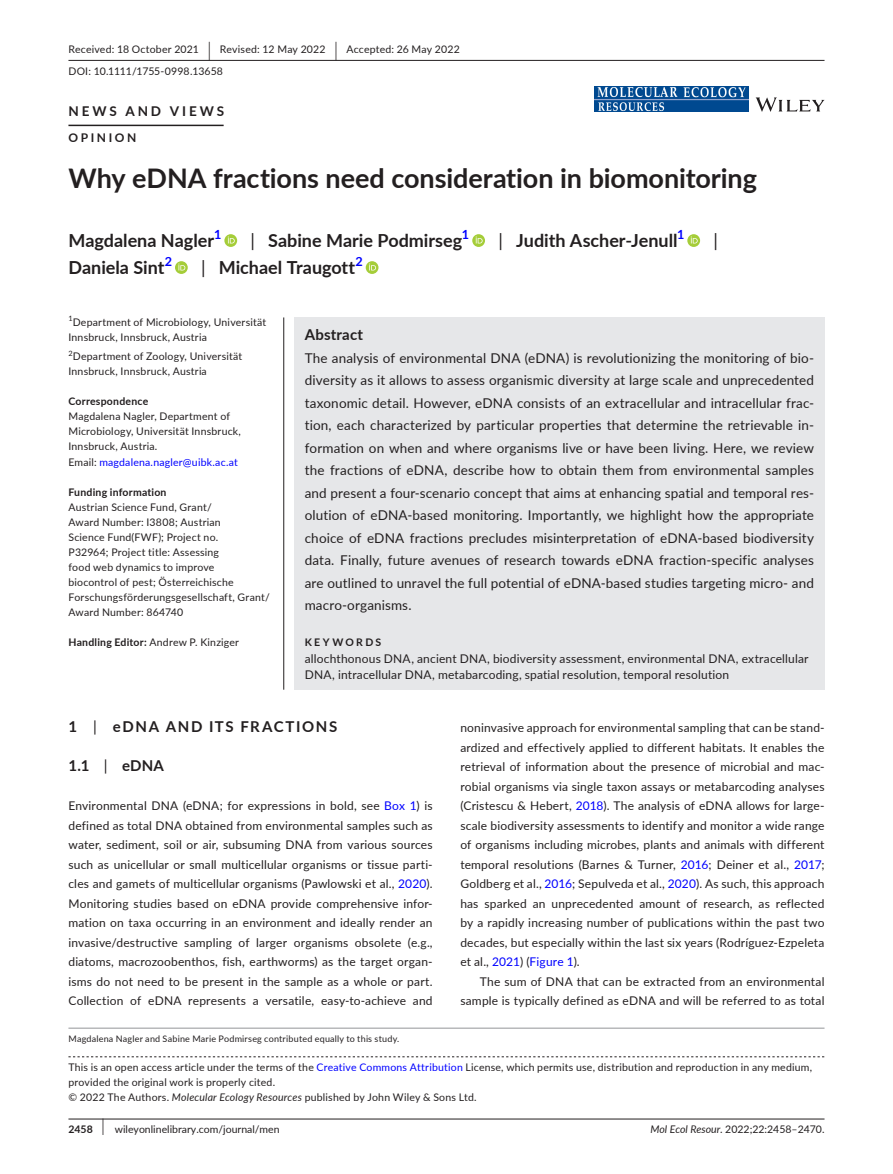
<style>
.page{position:relative;width:893px;height:1174px;background:#fff}
.page>*{position:absolute;margin:0;border:0;box-sizing:border-box;transform-origin:0 0}
.t1{font:700 27px "Lato";color:#231f20}
.t2{font:700 18px "Lato";color:#231f20}
.t3{font:18px "Lato";color:#231f20}
.t4{font:700 15px "Lato";letter-spacing:.1em;color:#231f20}
.t5{font:700 15px "Lato";letter-spacing:.015em;color:#231f20}
.t6{font:13.5px/22.5px "Lato";letter-spacing:.01em;color:#231f20;text-align:justify}
.t7{font:700 13.5px "Lato";letter-spacing:.21em;color:#231f20}
.t8{font:700 12.6px "Lato";color:#00f}
.t9{font:12px/19.5px "Lato";letter-spacing:.015em;color:#231f20;text-align:justify}
.t10{font:700 12px "Lato";letter-spacing:.215em;color:#231f20}
.t11{font:10.5px/15px "Lato";letter-spacing:.02em;color:#231f20}
.t12{font:10.5px "Lato";color:#231f20}
.t13{font:700 10.5px "Lato";letter-spacing:.02em;color:#231f20}
.t14{font:700 10.5px "Lato";letter-spacing:.22em;color:#231f20}
.t15{font:9px "Lato";letter-spacing:.025em;color:#231f20}
.t16{font:7.35px "Lato";color:#231f20}
.s1{font-size:19.65px}
.s2{font-weight:400}
.s3{color:#00f}
.s4{font-weight:700}
.s5{font-style:italic}
.s6{font-size:17.4px}
</style>
<div class="page">
<hr style="left:68px;top:1118px;width:756px;height:1px;background:#231f20">
<svg style="left:756px;top:97px;width:68px;height:15px"></svg>
<img style="left:595px;top:86px;width:153px;height:26px">
<hr style="left:68px;top:60px;width:756px;height:1px;background:#231f20">
<hr style="left:68px;top:125px;width:156px;height:1px;background:#231f20">
<svg style="left:224px;top:234px;width:13px;height:13px"></svg>
<svg style="left:228px;top:236px;width:7px;height:7px"></svg>
<svg style="left:472px;top:234px;width:13px;height:13px"></svg>
<svg style="left:476px;top:236px;width:7px;height:7px"></svg>
<svg style="left:687px;top:234px;width:13px;height:13px"></svg>
<svg style="left:691px;top:236px;width:7px;height:7px"></svg>
<svg style="left:175px;top:261px;width:13px;height:13px"></svg>
<svg style="left:178px;top:263px;width:7px;height:7px"></svg>
<svg style="left:366px;top:261px;width:12px;height:13px"></svg>
<svg style="left:369px;top:263px;width:7px;height:7px"></svg>
<div style="left:294px;top:317px;width:530px;height:372px;background:#e6e7e9"></div>
<hr style="left:283px;top:317px;width:1px;height:372px;background:#231f20">
<svg style="left:68px;top:1056px;width:756px;height:1px"></svg>
<hr style="left:68px;top:1027px;width:756px;height:1px;background:#939598">
<p class="t11" style="left:68px;top:38px;width:393px;line-height:21.8px">Received: 18 October 2021 <span class="s1">|</span> Revised: 12 May 2022 <span class="s1">|</span> Accepted: 26 May 2022<br>DOI: 10.1111/1755-0998.13658</p>
<p class="t7" style="left:68px;top:101px;width:157px">NEWS AND VIEWS</p>
<p class="t10" style="left:68px;top:129px;width:69px">OPINION</p>
<h1 class="t1" style="left:68px;top:159px;width:690px">Why eDNA fractions need consideration in biomonitoring</h1>
<h2 class="t2" style="left:68px;top:227px;width:147px">Magdalena Nagler</h2>
<p class="t8" style="left:214px;top:225px;width:9px">1</p>
<h2 class="t2" style="left:251px;top:227px;width:213px"><span class="s2">|</span> Sabine Marie Podmirseg</h2>
<p class="t8" style="left:462px;top:225px;width:9px">1</p>
<h2 class="t2" style="left:498px;top:227px;width:181px"><span class="s2">|</span> Judith Ascher-Jenull</h2>
<p class="t8" style="left:677px;top:225px;width:9px">1</p>
<h2 class="t3" style="left:714px;top:227px;width:6px">|</h2>
<h2 class="t2" style="left:68px;top:254px;width:97px">Daniela Sint</h2>
<p class="t8" style="left:165px;top:252px;width:9px">2</p>
<h2 class="t2" style="left:201px;top:254px;width:155px"><span class="s2">|</span> Michael Traugott</h2>
<p class="t8" style="left:355px;top:252px;width:9px">2</p>
<p class="t16" style="left:68px;top:313px;width:6px">1</p>
<p class="t11" style="left:68px;top:314px;width:199px;text-indent:4px">Department of Microbiology, Universität<br>Innsbruck, Innsbruck, Austria</p>
<p class="t16" style="left:68px;top:348px;width:6px">2</p>
<p class="t11" style="left:68px;top:349px;width:175px;text-indent:4px">Department of Zoology, Universität<br>Innsbruck, Innsbruck, Austria</p>
<p class="t13" style="left:68px;top:394px;width:81px">Correspondence</p>
<p class="t11" style="left:68px;top:409px;width:174px">Magdalena Nagler, Department of Microbiology, Universität Innsbruck, Innsbruck, Austria.<br>Email: <span class="s3">magdalena.nagler@uibk.ac.at</span></p>
<p class="t13" style="left:68px;top:484px;width:100px">Funding information</p>
<p class="t11" style="left:68px;top:499px;width:203px">Austrian Science Fund, Grant/<br>Award Number: I3808; Austrian<br>Science Fund(FWF); Project no.<br>P32964; Project title: Assessing<br>food web dynamics to improve<br>biocontrol of pest; Österreichische<br>Forschungsförderungsgesellschaft, Grant/<br>Award Number: 864740</p>
<p class="t11" style="left:68px;top:634px;width:172px"><span class="s4">Handling Editor:</span> Andrew P. Kinziger</p>
<p class="t5" style="left:305px;top:323px;width:60px">Abstract</p>
<p class="t6" style="left:305px;top:346px;width:511px">The analysis of environmental DNA (eDNA) is revolutionizing the monitoring of bio&shy;diversity as it allows to assess organismic diversity at large scale and unprecedented taxonomic detail. However, eDNA consists of an extracellular and intracellular frac&shy;tion, each characterized by particular properties that determine the retrievable in&shy;formation on when and where organisms live or have been living. Here, we review the fractions of eDNA, describe how to obtain them from environmental samples and present a four-scenario concept that aims at enhancing spatial and temporal res&shy;olution of eDNA-based monitoring. Importantly, we highlight how the appropriate choice of eDNA fractions precludes misinterpretation of eDNA-based biodiversity data. Finally, future avenues of research towards eDNA fraction-specific analyses are outlined to unravel the full potential of eDNA-based studies targeting micro- and macro-organisms.</p>
<p class="t14" style="left:305px;top:634px;width:78px">KEYWORDS</p>
<p class="t9" style="left:305px;top:649px;width:505px;line-height:16.5px">allochthonous DNA, ancient DNA, biodiversity assessment, environmental DNA, extracellular<br>DNA, intracellular DNA, metabarcoding, spatial resolution, temporal resolution</p>
<p class="t4" style="left:68px;top:716px;width:270px">1 <span class="s2">|</span> eDNA AND ITS FRACTIONS</p>
<p class="t4" style="left:68px;top:755px;width:97px">1.1 <span class="s2">|</span> eDNA</p>
<p class="t9" style="left:68px;top:795px;width:366px">Environmental DNA (eDNA; for expressions in bold, see <span class="s3">Box 1</span>) is defined as total DNA obtained from environmental samples such as water, sediment, soil or air, subsuming DNA from various sources such as unicellular or small multicellular organisms or tissue parti&shy;cles and gamets of multicellular organisms (Pawlowski et al., <span class="s3">2020</span>).<br>Monitoring studies based on eDNA provide comprehensive infor&shy;mation on taxa occurring in an environment and ideally render an invasive/destructive sampling of larger organisms obsolete (e.g., diatoms, macrozoobenthos, fish, earthworms) as the target organ&shy;isms do not need to be present in the sample as a whole or part.<br>Collection of eDNA represents a versatile, easy-to-achieve and</p>
<p class="t15" style="left:68px;top:1032px;width:332px">Magdalena Nagler and Sabine Marie Podmirseg contributed equally to this study.</p>
<p class="t9" style="left:460px;top:717px;width:366px">noninvasive approach for environmental sampling that can be stand&shy;ardized and effectively applied to different habitats. It enables the retrieval of information about the presence of microbial and mac&shy;robial organisms via single taxon assays or metabarcoding analyses (Cristescu &amp; Hebert, <span class="s3">2018</span>). The analysis of eDNA allows for large&shy;scale biodiversity assessments to identify and monitor a wide range of organisms including microbes, plants and animals with different temporal resolutions (Barnes &amp; Turner, <span class="s3">2016</span>; Deiner et al., <span class="s3">2017</span>; Goldberg et al., <span class="s3">2016</span>; Sepulveda et al., <span class="s3">2020</span>). As such, this approach has sparked an unprecedented amount of research, as reflected by a rapidly increasing number of publications within the past two decades, but especially within the last six years (Rodríguez-Ezpeleta et al., <span class="s3">2021</span>) (<span class="s3">Figure 1</span>).</p>
<p class="t9" style="left:460px;top:971px;width:366px;text-align:right">The sum of DNA that can be extracted from an environmental sample is typically defined as eDNA and will be referred to as total</p>
<p class="t11" style="left:68px;top:1059px;width:745px">This is an open access article under the terms of the <span class="s3">Creative Commons Attribution</span> License, which permits use, distribution and reproduction in any medium, provided the original work is properly cited.<br>© 2022 The Authors. <span class="s5">Molecular Ecology Resources</span> published by John Wiley &amp; Sons Ltd.</p>
<p class="t12" style="left:68px;top:1121px;width:213px"><span class="s4">2458</span> <span class="s6">|</span> wileyonlinelibrary.com/journal/men</p>
<p class="t12" style="left:650px;top:1121px;width:176px"><span class="s5">Mol Ecol Resour.</span> 2022;22:2458–2470.</p>
</div>
